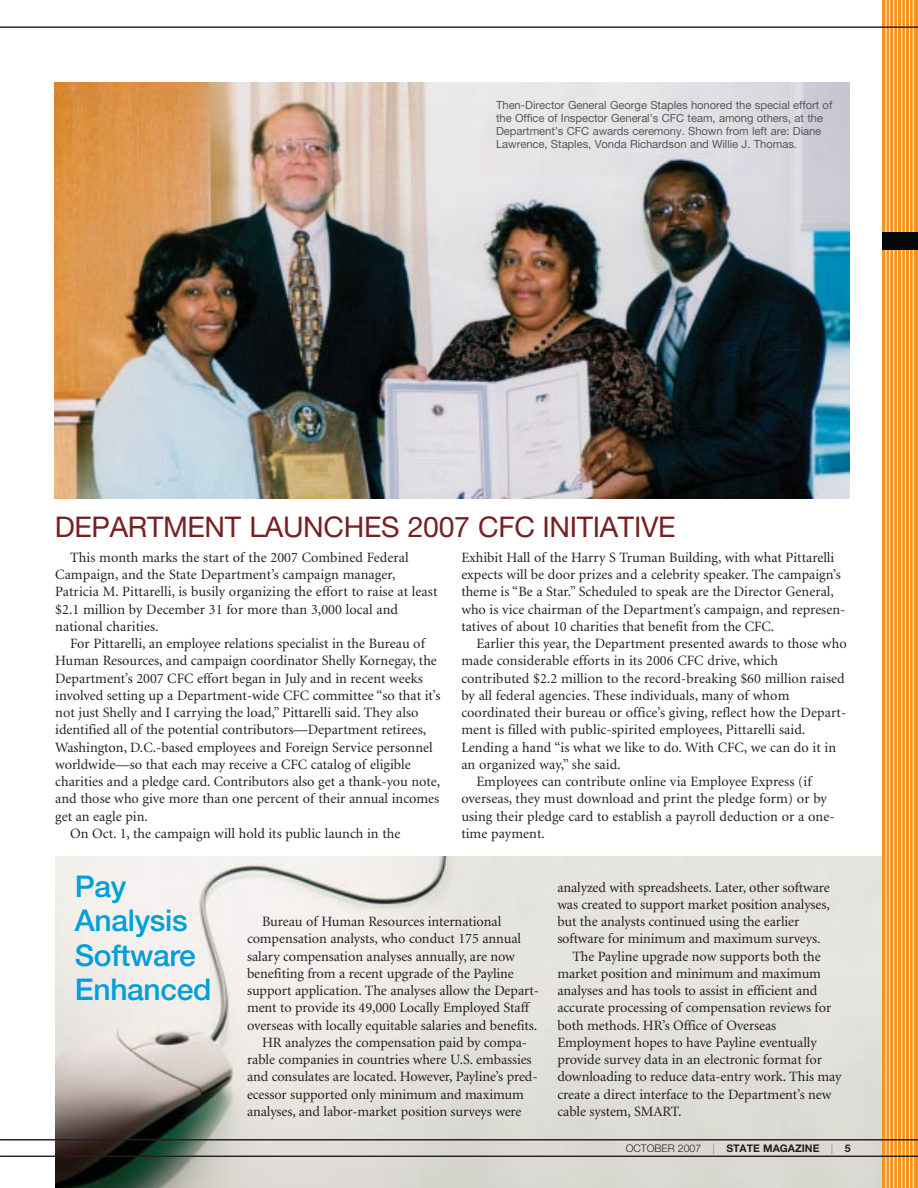
<style>
.page{position:relative;width:918px;height:1188px;background:#fff}
.page>*{position:absolute;margin:0;border:0;box-sizing:border-box;transform-origin:0 0}
.t1{font:500 30px/34.5px "Helvetica Neue LT Pro";letter-spacing:-.01em;color:#009fda}
.t2{font:28.5px "Helvetica Neue LT Pro";letter-spacing:-.01em;color:#762023}
.t3{font:14.25px/17.2px "Minion";color:#231f20}
.t4{font:11.25px/12.8px "Helvetica Neue LT Pro";letter-spacing:-.005em;color:#58595b}
.t5{font:700 10.5px "Helvetica Neue LT Pro";color:#231f20}
.s1{font-weight:300}
</style>
<div class="page">
<img style="left:55px;top:856px;width:827px;height:332px">
<div style="left:882px;top:0;width:36px;height:1188px;background:#f7931d"></div>
<hr style="left:913px;top:0;width:1px;height:1188px;background:#fff">
<hr style="left:889px;top:0;width:1px;height:1188px;background:#fff">
<hr style="left:886px;top:0;width:1px;height:1188px;background:#fff">
<hr style="left:897px;top:0;width:1px;height:1188px;background:#fff">
<hr style="left:893px;top:0;width:1px;height:1188px;background:#fff">
<hr style="left:909px;top:0;width:1px;height:1188px;background:#fff">
<hr style="left:905px;top:0;width:1px;height:1188px;background:#fff">
<hr style="left:901px;top:0;width:1px;height:1188px;background:#fff">
<hr style="left:0;top:1139px;width:918px;height:1px;background:#231f20">
<hr style="left:0;top:1156px;width:918px;height:1px;background:#231f20">
<hr style="left:0;top:1140px;width:918px;height:1px;background:#231f20">
<div style="left:882px;top:232px;width:36px;height:18px;background:#04090a"></div>
<img style="left:55px;top:82px;width:795px;height:416px">
<hr style="left:0;top:27px;width:918px;height:1px;background:#231f20">
<p class="t4" style="left:496px;top:100px;width:338px">Then-Director General George Staples honored the special effort of the Office of Inspector General’s CFC team, among others, at the Department’s CFC awards ceremony. Shown from left are: Diane Lawrence, Staples, Vonda Richardson and Willie J. Thomas.</p>
<h2 class="t2" style="left:55px;top:517px;width:622px">DEPARTMENT LAUNCHES 2007 CFC INITIATIVE</h2>
<p class="t3" style="left:55px;top:550px;width:384px;text-indent:15px">This month marks the start of the 2007 Combined Federal Campaign, and the State Department’s campaign manager, Patricia M. Pittarelli, is busily organizing the effort to raise at least $2.1 million by December 31 for more than 3,000 local and national charities.</p>
<p class="t3" style="left:70px;top:636px;width:356px">For Pittarelli, an employee relations specialist in the Bureau of</p>
<p class="t3" style="left:55px;top:653px;width:383px">Human Resources, and campaign coordinator Shelly Kornegay, the</p>
<p class="t3" style="left:55px;top:671px;width:369px">Department’s 2007 CFC effort began in July and in recent weeks</p>
<p class="t3" style="left:55px;top:688px;width:387px">involved setting up a Department-wide CFC committee “so that it’s</p>
<p class="t3" style="left:55px;top:705px;width:365px">not just Shelly and I carrying the load,” Pittarelli said. They also</p>
<p class="t3" style="left:55px;top:722px;width:373px">identified all of the potential contributors—Department retirees,</p>
<p class="t3" style="left:55px;top:740px;width:379px">Washington, D.C.-based employees and Foreign Service personnel</p>
<p class="t3" style="left:55px;top:757px;width:357px">worldwide—so that each may receive a CFC catalog of eligible</p>
<p class="t3" style="left:55px;top:774px;width:387px">charities and a pledge card. Contributors also get a thank-you note,</p>
<p class="t3" style="left:55px;top:791px;width:386px">and those who give more than one percent of their annual incomes</p>
<p class="t3" style="left:55px;top:809px;width:94px">get an eagle pin.</p>
<p class="t3" style="left:70px;top:826px;width:332px">On Oct. 1, the campaign will hold its public launch in the</p>
<p class="t3" style="left:461px;top:550px;width:385px">Exhibit Hall of the Harry S Truman Building, with what Pittarelli expects will be door prizes and a celebrity speaker. The campaign’s theme is “Be a Star.” Scheduled to speak are the Director General, who is vice chairman of the Department’s campaign, and represen&shy;tatives of about 10 charities that benefit from the CFC.</p>
<p class="t3" style="left:476px;top:636px;width:372px">Earlier this year, the Department presented awards to those who</p>
<p class="t3" style="left:461px;top:653px;width:318px">made considerable efforts in its 2006 CFC drive, which</p>
<p class="t3" style="left:461px;top:671px;width:385px">contributed $2.2 million to the record-breaking $60 million raised</p>
<p class="t3" style="left:461px;top:688px;width:330px">by all federal agencies. These individuals, many of whom</p>
<p class="t3" style="left:461px;top:705px;width:386px">coordinated their bureau or office’s giving, reflect how the Depart-</p>
<p class="t3" style="left:461px;top:722px;width:346px">ment is filled with public-spirited employees, Pittarelli said.</p>
<p class="t3" style="left:461px;top:740px;width:376px">Lending a hand “is what we like to do. With CFC, we can do it in</p>
<p class="t3" style="left:461px;top:757px;width:161px">an organized way,” she said.</p>
<p class="t3" style="left:476px;top:774px;width:337px">Employees can contribute online via Employee Express (if</p>
<p class="t3" style="left:461px;top:791px;width:367px">overseas, they must download and print the pledge form) or by</p>
<p class="t3" style="left:461px;top:809px;width:375px">using their pledge card to establish a payroll deduction or a one-</p>
<p class="t3" style="left:461px;top:826px;width:85px">time payment.</p>
<h1 class="t1" style="left:75px;top:872px;width:138px">Pay<br>Analysis<br>Software<br>Enhanced</h1>
<p class="t3" style="left:262px;top:914px;width:241px">Bureau of Human Resources international</p>
<p class="t3" style="left:247px;top:931px;width:276px">compensation analysts, who conduct 175 annual</p>
<p class="t3" style="left:247px;top:949px;width:269px">salary compensation analyses annually, are now</p>
<p class="t3" style="left:247px;top:966px;width:268px">benefiting from a recent upgrade of the Payline</p>
<p class="t3" style="left:247px;top:983px;width:294px">support application. The analyses allow the Depart-</p>
<p class="t3" style="left:247px;top:1000px;width:284px">ment to provide its 49,000 Locally Employed Staff</p>
<p class="t3" style="left:247px;top:1018px;width:292px">overseas with locally equitable salaries and benefits.</p>
<p class="t3" style="left:262px;top:1035px;width:267px">HR analyzes the compensation paid by compa-</p>
<p class="t3" style="left:247px;top:1052px;width:286px">rable companies in countries where U.S. embassies</p>
<p class="t3" style="left:247px;top:1069px;width:292px">and consulates are located. However, Payline’s pred-</p>
<p class="t3" style="left:247px;top:1087px;width:278px">ecessor supported only minimum and maximum</p>
<p class="t3" style="left:247px;top:1104px;width:276px">analyses, and labor-market position surveys were</p>
<p class="t3" style="left:557px;top:880px;width:274px">analyzed with spreadsheets. Later, other software</p>
<p class="t3" style="left:557px;top:897px;width:274px">was created to support market position analyses,</p>
<p class="t3" style="left:557px;top:914px;width:243px">but the analysts continued using the earlier</p>
<p class="t3" style="left:557px;top:931px;width:265px">software for minimum and maximum surveys.</p>
<p class="t3" style="left:572px;top:949px;width:250px">The Payline upgrade now supports both the</p>
<p class="t3" style="left:557px;top:966px;width:265px">market position and minimum and maximum</p>
<p class="t3" style="left:557px;top:983px;width:262px">analyses and has tools to assist in efficient and</p>
<p class="t3" style="left:557px;top:1000px;width:275px">accurate processing of compensation reviews for</p>
<p class="t3" style="left:557px;top:1018px;width:220px">both methods. HR’s Office of Overseas</p>
<p class="t3" style="left:557px;top:1035px;width:261px">Employment hopes to have Payline eventually</p>
<p class="t3" style="left:557px;top:1052px;width:266px">provide survey data in an electronic format for</p>
<p class="t3" style="left:557px;top:1069px;width:286px">downloading to reduce data-entry work. This may</p>
<p class="t3" style="left:557px;top:1087px;width:276px">create a direct interface to the Department’s new</p>
<p class="t3" style="left:557px;top:1104px;width:126px">cable system, SMART.</p>
<p class="t5" style="left:626px;top:1144px;width:226px"><span class="s1">OCTOBER 2007 |</span> STATE MAGAZINE <span class="s1">|</span> 5</p>
</div>
